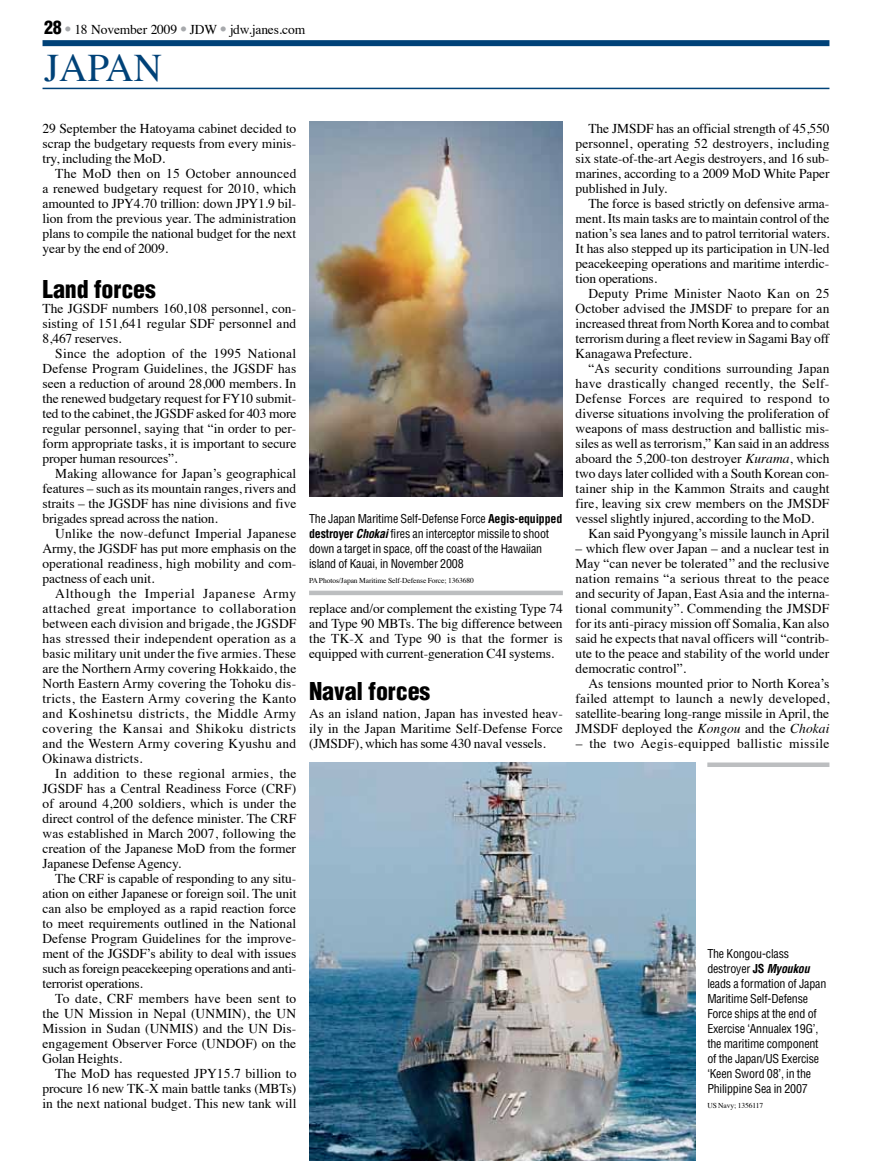
<style>
.page{position:relative;width:872px;height:1161px;background:#fff}
.page>*{position:absolute;margin:0;border:0;box-sizing:border-box;transform-origin:0 0}
.t1{font:39px "Times";color:#004278}
.t2{font:900 condensed 24px "Helvetica";letter-spacing:-.005em;color:#000}
.t3{font:13.5px/15px "Times";letter-spacing:-.01em;color:#000;text-align:justify}
.t4{font:13.5px "Times";letter-spacing:.025em;color:#000}
.t5{font:condensed 12px/15px "Helvetica";letter-spacing:-.015em;color:#000}
.t6{font:7.5px "Times";letter-spacing:-.01em;color:#000}
.s1{font-family:"Helvetica";font-weight:900;font-stretch:condensed;font-size:18px}
.s2{font-family:"Helvetica";font-weight:900;font-stretch:condensed;color:#a7a9ac}
.s3{font-weight:700}
.s4{font-weight:700;font-style:italic}
.s5{font-style:italic}
</style>
<div class="page">
<div style="left:43px;top:40px;width:786px;height:6px;background:#004278"></div>
<hr style="left:43px;top:88px;width:786px;height:1px;background:#004278">
<img style="left:309px;top:122px;width:254px;height:375px">
<div style="left:707px;top:762px;width:122px;height:5px;background:#bcbec0"></div>
<hr style="left:309px;top:591px;width:254px;height:4px;background:#bcbec0">
<img style="left:309px;top:763px;width:386px;height:398px">
<p class="t3" style="left:44px;top:21px;width:263px"><span class="s1">28</span> <span class="s2">•</span> 18 November 2009 <span class="s2">•</span> JDW <span class="s2">•</span> jdw.janes.com</p>
<h1 class="t1" style="left:44px;top:31px;width:119px">JAPAN</h1>
<p class="t3" style="left:43px;top:119px;width:255px">29 September the Hatoyama cabinet decided to scrap the budgetary requests from every minis&shy;try, including the MoD.</p>
<p class="t3" style="left:43px;top:164px;width:255px;text-indent:13px">The MoD then on 15 October announced a renewed budgetary request for 2010, which amounted to JPY4.70 trillion: down JPY1.9 bil&shy;lion from the previous year. The administration plans to compile the national budget for the next year by the end of 2009.</p>
<h2 class="t2" style="left:43px;top:274px;width:115px">Land forces</h2>
<p class="t3" style="left:43px;top:299px;width:255px">The JGSDF numbers 160,108 personnel, con&shy;sisting of 151,641 regular SDF personnel and 8,467 reserves.</p>
<p class="t3" style="left:43px;top:344px;width:255px;text-indent:13px">Since the adoption of the 1995 National Defense Program Guidelines, the JGSDF has seen a reduction of around 28,000 members. In the renewed budgetary request for FY10 submit&shy;ted to the cabinet, the JGSDF asked for 403 more regular personnel, saying that “in order to per&shy;form appropriate tasks, it is important to secure proper human resources”.</p>
<p class="t3" style="left:43px;top:464px;width:255px;text-indent:13px">Making allowance for Japan’s geographical features – such as its mountain ranges, rivers and straits – the JGSDF has nine divisions and five brigades spread across the nation.</p>
<p class="t3" style="left:43px;top:524px;width:255px;text-indent:13px">Unlike the now-defunct Imperial Japanese Army, the JGSDF has put more emphasis on the operational readiness, high mobility and com&shy;pactness of each unit.</p>
<p class="t3" style="left:43px;top:584px;width:255px;text-indent:13px">Although the Imperial Japanese Army attached great importance to collaboration between each division and brigade, the JGSDF has stressed their independent operation as a basic military unit under the five armies. These are the Northern Army covering Hokkaido, the North Eastern Army covering the Tohoku dis&shy;tricts, the Eastern Army covering the Kanto and Koshinetsu districts, the Middle Army covering the Kansai and Shikoku districts and the Western Army covering Kyushu and Okinawa districts.</p>
<p class="t3" style="left:43px;top:764px;width:255px;text-indent:13px">In addition to these regional armies, the JGSDF has a Central Readiness Force (CRF) of around 4,200 soldiers, which is under the direct control of the defence minister. The CRF was established in March 2007, following the creation of the Japanese MoD from the former Japanese Defense Agency.</p>
<p class="t3" style="left:43px;top:869px;width:255px;text-indent:13px">The CRF is capable of responding to any situ&shy;ation on either Japanese or foreign soil. The unit can also be employed as a rapid reaction force to meet requirements outlined in the National Defense Program Guidelines for the improve&shy;ment of the JGSDF’s ability to deal with issues such as foreign peacekeeping operations and anti&shy;terrorist operations.</p>
<p class="t3" style="left:43px;top:989px;width:255px;text-indent:13px">To date, CRF members have been sent to the UN Mission in Nepal (UNMIN), the UN Mission in Sudan (UNMIS) and the UN Dis&shy;engagement Observer Force (UNDOF) on the Golan Heights.</p>
<p class="t3" style="left:43px;top:1064px;width:255px;text-indent:13px">The MoD has requested JPY15.7 billion to procure 16 new TK-X main battle tanks (MBTs) in the next national budget. This new tank will</p>
<p class="t5" style="left:309px;top:511px;width:255px">The Japan Maritime Self-Defense Force <span class="s3">Aegis-equipped destroyer</span> <span class="s4">Chokai</span> fires an interceptor missile to shoot down a target in space, off the coast of the Hawaiian island of Kauai, in November 2008</p>
<p class="t6" style="left:309px;top:573px;width:166px">PA Photos/Japan Maritime Self-Defense Force; 1363680</p>
<p class="t3" style="left:309px;top:599px;width:255px">replace and/or complement the existing Type 74 and Type 90 MBTs. The big difference between the TK-X and Type 90 is that the former is equipped with current-generation C4I systems.</p>
<h2 class="t2" style="left:309px;top:676px;width:123px">Naval forces</h2>
<p class="t3" style="left:309px;top:704px;width:255px">As an island nation, Japan has invested heav&shy;ily in the Japan Maritime Self-Defense Force (JMSDF), which has some 430 naval vessels.</p>
<p class="t3" style="left:575px;top:119px;width:255px;text-indent:13px">The JMSDF has an official strength of 45,550 personnel, operating 52 destroyers, including six state-of-the-art Aegis destroyers, and 16 sub&shy;marines, according to a 2009 MoD White Paper published in July.</p>
<p class="t3" style="left:575px;top:194px;width:255px;text-indent:13px">The force is based strictly on defensive arma&shy;ment. Its main tasks are to maintain control of the nation’s sea lanes and to patrol territorial waters.<br>It has also stepped up its participation in UN-led peacekeeping operations and maritime interdic&shy;tion operations.</p>
<p class="t3" style="left:575px;top:284px;width:255px;text-indent:13px">Deputy Prime Minister Naoto Kan on 25<br>October advised the JMSDF to prepare for an increased threat from North Korea and to combat terrorism during a fleet review in Sagami Bay off Kanagawa Prefecture.</p>
<p class="t3" style="left:575px;top:359px;width:255px;text-indent:13px">“As security conditions surrounding Japan have drastically changed recently, the Self-Defense Forces are required to respond to diverse situations involving the proliferation of weapons of mass destruction and ballistic mis&shy;siles as well as terrorism,” Kan said in an address aboard the 5,200-ton destroyer <span class="s5">Kurama</span>, which two days later collided with a South Korean con&shy;tainer ship in the Kammon Straits and caught fire, leaving six crew members on the JMSDF vessel slightly injured, according to the MoD.</p>
<p class="t3" style="left:588px;top:524px;width:242px">Kan said Pyongyang’s missile launch in April</p>
<p class="t3" style="left:575px;top:539px;width:255px">– which flew over Japan – and a nuclear test in May “can never be tolerated’’ and the reclusive nation remains “a serious threat to the peace and security of Japan, East Asia and the interna&shy;tional community”. Commending the JMSDF for its anti-piracy mission off Somalia, Kan also said he expects that naval officers will “contrib&shy;ute to the peace and stability of the world under democratic control”.</p>
<p class="t3" style="left:575px;top:674px;width:255px;text-indent:13px">As tensions mounted prior to North Korea’s failed attempt to launch a newly developed, satellite-bearing long-range missile in April, the JMSDF deployed the <span class="s5">Kongou</span> and the <span class="s5">Chokai</span></p>
<p class="t4" style="left:575px;top:730px;width:255px">– the two Aegis-equipped ballistic missile</p>
<p class="t5" style="left:707px;top:946px;width:120px">The Kongou-class destroyer <span class="s3">JS</span> <span class="s4">Myoukou </span>leads a formation of Japan<br>Maritime Self-Defense<br>Force ships at the end of<br>Exercise ‘Annualex 19G’, the maritime component of the Japan/US Exercise ‘Keen Sword 08’, in the<br>Philippine Sea in 2007</p>
<p class="t6" style="left:707px;top:1098px;width:57px">US Navy; 1356117</p>
</div>
